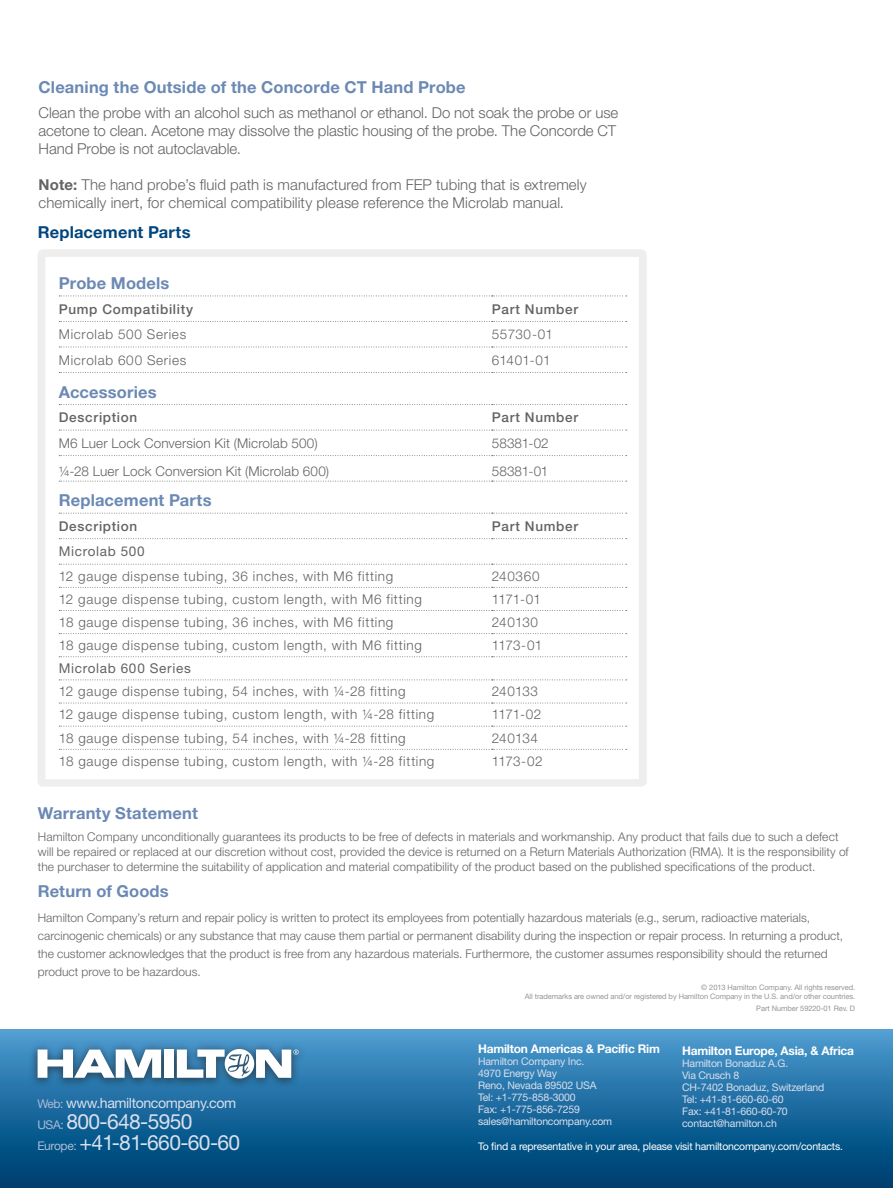
<style>
.page{position:relative;width:893px;height:1188px;background:#fff}
.page>*{position:absolute;margin:0;border:0;box-sizing:border-box;transform-origin:0 0}
.t1{font:21px/21px "Helvetica Neue LT Pro";letter-spacing:-.03em;color:#d9dfec}
.Subhead{font:700 16.5px "Helvetica Neue LT Pro";letter-spacing:.01em;color:#6b89b4}
.Subhead-2{font:700 16.5px "Helvetica Neue LT Pro";letter-spacing:.01em;color:#00467e}
.Body_Copy{font:300 15px/18px "Helvetica Neue LT Pro";color:#636366}
.t2{font:14.1px "Helvetica Neue LT Pro";letter-spacing:-.03em;color:#d9dfec}
.t3{font:300 13.5px "Helvetica Neue LT Pro";letter-spacing:.05em;color:#636366}
.t4{font:300 13.5px "Helvetica Neue LT Pro";letter-spacing:.01em;color:#636366}
.t5{font:500 13.5px "Helvetica Neue LT Pro";letter-spacing:.05em;color:#636366}
.t6{font:13.5px "Helvetica Neue LT Pro";letter-spacing:.05em;color:#636366}
.Body_Copy-2{font:300 12px/18px "Helvetica Neue LT Pro";letter-spacing:.005em;color:#636366}
.t7{font:700 12px "Helvetica Neue LT Pro";letter-spacing:-.02em;color:#fff}
.t8{font:10.5px/12px "Helvetica Neue LT Pro";letter-spacing:-.02em;color:#d9dfec}
.t9{font:10.5px "Helvetica Neue LT Pro";letter-spacing:-.02em;color:#fff}
.t10{font:7.5px/9px "Helvetica Neue LT Pro";letter-spacing:-.01em;color:#939598;text-align:right}
.s1{font-weight:700}
.s2{font-size:12px;color:#aabad5}
</style>
<div class="page">
<svg style="left:38px;top:249px;width:609px;height:538px"></svg>
<svg style="left:0;top:1030px;width:893px;height:158px;background:#1a679b"></svg>
<div style="left:30px;top:1045px;width:276px;height:44px;background:#2876ab"></div>
<div style="left:28px;top:1040px;width:279px;height:48px;background:#231f20;opacity:.4"></div>
<div style="left:164px;top:1050px;width:10px;height:28px;background:#fff"></div>
<svg style="left:38px;top:1050px;width:123px;height:28px;background:#b5c9d7"></svg>
<svg style="left:177px;top:1049px;width:122px;height:29px;background:#acc3d3"></svg>
<p class="Subhead" style="left:39px;top:76px;width:429px">Cleaning the Outside of the Concorde CT Hand Probe</p>
<p class="Body_Copy" style="left:39px;top:103px;width:581px">Clean the probe with an alcohol such as methanol or ethanol. Do not soak the probe or use acetone to clean. Acetone may dissolve the plastic housing of the probe. The Concorde CT<br>Hand Probe is not autoclavable.</p>
<p class="Body_Copy" style="left:39px;top:175px;width:550px"><span class="s1">Note:</span> The hand probe’s fluid path is manufactured from FEP tubing that is extremely chemically inert, for chemical compatibility please reference the Microlab manual.</p>
<p class="Subhead-2" style="left:38px;top:221px;width:154px">Replacement Parts</p>
<h2 class="Subhead" style="left:59px;top:273px;width:112px">Probe Models</h2>
<p class="t5" style="left:59px;top:301px;width:136px">Pump Compatibility</p>
<p class="t5" style="left:492px;top:301px;width:88px">Part Number</p>
<p class="t3" style="left:59px;top:326px;width:129px">Microlab 500 Series</p>
<p class="t3" style="left:492px;top:326px;width:63px">55730-01</p>
<p class="t3" style="left:59px;top:352px;width:129px">Microlab 600 Series</p>
<p class="t3" style="left:492px;top:352px;width:60px">61401-01</p>
<h2 class="Subhead" style="left:59px;top:381px;width:99px">Accessories</h2>
<p class="t5" style="left:59px;top:409px;width:80px">Description</p>
<p class="t5" style="left:492px;top:409px;width:88px">Part Number</p>
<p class="t4" style="left:59px;top:435px;width:260px">M6 Luer Lock Conversion Kit (Microlab 500)</p>
<p class="t3" style="left:492px;top:435px;width:58px">58381-02</p>
<p class="t4" style="left:59px;top:463px;width:272px">¼-28 Luer Lock Conversion Kit (Microlab 600)</p>
<p class="t3" style="left:492px;top:463px;width:58px">58381-01</p>
<h2 class="Subhead" style="left:59px;top:490px;width:154px">Replacement Parts</h2>
<p class="t5" style="left:59px;top:518px;width:80px">Description</p>
<p class="t5" style="left:492px;top:518px;width:88px">Part Number</p>
<p class="t6" style="left:59px;top:543px;width:87px">Microlab 500</p>
<p class="t3" style="left:59px;top:568px;width:336px">12 gauge dispense tubing, 36 inches, with M6 fitting</p>
<p class="t3" style="left:492px;top:568px;width:49px">240360</p>
<p class="t3" style="left:59px;top:591px;width:365px">12 gauge dispense tubing, custom length, with M6 fitting</p>
<p class="t3" style="left:492px;top:591px;width:51px">1171-01</p>
<p class="t3" style="left:59px;top:614px;width:336px">18 gauge dispense tubing, 36 inches, with M6 fitting</p>
<p class="t3" style="left:492px;top:614px;width:48px">240130</p>
<p class="t3" style="left:59px;top:637px;width:365px">18 gauge dispense tubing, custom length, with M6 fitting</p>
<p class="t3" style="left:492px;top:637px;width:52px">1173-01</p>
<p class="t6" style="left:59px;top:660px;width:133px">Microlab 600 Series</p>
<p class="t3" style="left:59px;top:683px;width:348px">12 gauge dispense tubing, 54 inches, with ¼-28 fitting</p>
<p class="t3" style="left:492px;top:683px;width:48px">240133</p>
<p class="t3" style="left:59px;top:706px;width:377px">12 gauge dispense tubing, custom length, with ¼-28 fitting</p>
<p class="t3" style="left:492px;top:706px;width:51px">1171-02</p>
<p class="t3" style="left:59px;top:730px;width:348px">18 gauge dispense tubing, 54 inches, with ¼-28 fitting</p>
<p class="t3" style="left:492px;top:730px;width:48px">240134</p>
<p class="t3" style="left:59px;top:753px;width:377px">18 gauge dispense tubing, custom length, with ¼-28 fitting</p>
<p class="t3" style="left:492px;top:753px;width:52px">1173-02</p>
<p class="Subhead" style="left:38px;top:803px;width:162px">Warranty Statement</p>
<p class="Body_Copy-2" style="left:38px;top:829px;width:812px;line-height:15px">Hamilton Company unconditionally guarantees its products to be free of defects in materials and workmanship. Any product that fails due to such a defect will be repaired or replaced at our discretion without cost, provided the device is returned on a Return Materials Authorization (RMA). It is the responsibility of the purchaser to determine the suitability of application and material compatibility of the product based on the published specifications of the product.</p>
<p class="Subhead" style="left:38px;top:881px;width:133px">Return of Goods</p>
<p class="Body_Copy-2" style="left:38px;top:909px;width:807px">Hamilton Company’s return and repair policy is written to protect its employees from potentially hazardous materials (e.g., serum, radioactive materials, carcinogenic chemicals) or any substance that may cause them partial or permanent disability during the inspection or repair process. In returning a product, the customer acknowledges that the product is free from any hazardous materials. Furthermore, the customer assumes responsibility should the returned product prove to be hazardous.</p>
<p class="t2" style="left:37px;top:1094px;width:200px"><span class="s2">Web:</span> www.hamiltoncompany.com</p>
<h1 class="t1" style="left:37px;top:1110px;width:204px"><span class="s2">USA:</span> 800-648-5950<br><span class="s2">Europe:</span> +41-81-660-60-60</h1>
<p class="t10" style="left:525px;top:982px;width:332px">© 2013 Hamilton Company. All rights reserved.<br>All trademarks are owned and/or registered by Hamilton Company in the U.S. and/or other countries.</p>
<p class="t10" style="left:756px;top:1004px;width:100px">Part Number 59220-01 Rev. D</p>
<p class="t7" style="left:478px;top:1041px;width:183px">Hamilton Americas &amp; Pacific Rim</p>
<p class="t8" style="left:478px;top:1055px;width:136px">Hamilton Company Inc.<br>4970 Energy Way<br>Reno, Nevada 89502 USA<br>Tel: +1-775-858-3000<br>Fax: +1-775-856-7259 sales@hamiltoncompany.com</p>
<p class="t7" style="left:682px;top:1043px;width:173px">Hamilton Europe, Asia, &amp; Africa</p>
<p class="t8" style="left:682px;top:1057px;width:144px">Hamilton Bonaduz A.G.<br>Via Crusch 8<br>CH-7402 Bonaduz, Switzerland<br>Tel: +41-81-660-60-60<br>Fax: +41-81-660-60-70 contact@hamilton.ch</p>
<p class="t9" style="left:478px;top:1140px;width:366px">To find a representative in your area, please visit hamiltoncompany.com/contacts.</p>
</div>
